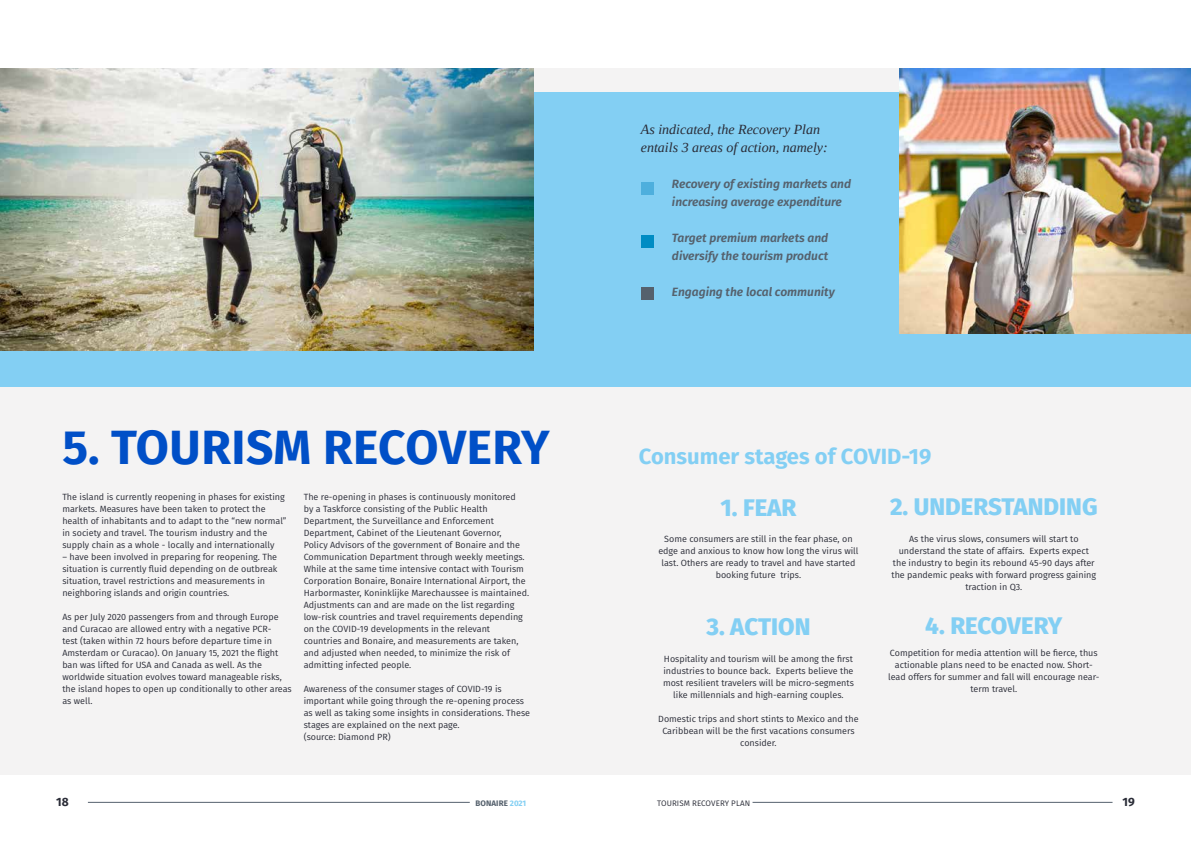
<style>
.page{position:relative;width:1191px;height:842px;background:#fff}
.page>*{position:absolute;margin:0;border:0;box-sizing:border-box;transform-origin:0 0}
.t1{font:700 48px "Fira Sans";letter-spacing:.01em;color:#004fc7}
.t2{font:800 24px "Fira Sans";color:#83cff3}
.t3{font:700 22px "Fira Sans";color:#83cff3}
.t4{font:italic 14px/18px "Liberation Serif";color:#2a2c37}
.t5{font:italic 600 12px/18px "Fira Sans";color:#55616d}
.t6{font:700 12px "Fira Sans";color:#2a2c37}
.t7{font:9px/12px "Fira Sans";color:#2a2c37;text-align:center}
.t8{font:8px "Fira Sans";letter-spacing:.01em;color:#2a2c37}
.t9{font:700 8px "Fira Sans";letter-spacing:.01em;color:#55616d}
.s1{color:#83cff3}
</style>
<div class="page">
<div style="left:0;top:68px;width:1191px;height:707px;background:#f4f3f3"></div>
<div style="left:0;top:92px;width:1191px;height:294px;background:#83cff3"></div>
<div style="left:641px;top:287px;width:12px;height:12px;background:#55616d"></div>
<div style="left:641px;top:182px;width:12px;height:12px;background:#4eafdd"></div>
<div style="left:641px;top:236px;width:12px;height:12px;background:#008cc3"></div>
<img style="left:0;top:68px;width:533px;height:282px">
<img style="left:899px;top:68px;width:292px;height:265px">
<hr style="left:88px;top:802px;width:382px;height:1px;background:#55616d">
<hr style="left:752px;top:802px;width:360px;height:1px;background:#55616d">
<h3 class="t4" style="left:641px;top:120px;width:188px">As indicated, the Recovery Plan entails 3 areas of action, namely:</h3>
<h1 class="t1" style="left:62px;top:407px;width:488px">5. TOURISM RECOVERY</h1>
<p class="t7" style="left:62px;top:491px;width:226px;text-align:left">The island is currently reopening in phases for existing markets. Measures have been taken to protect the health of inhabitants and to adapt to the “new normal” in society and travel. The tourism industry and the supply chain as a whole - locally and internationally</p>
<p class="t7" style="left:62px;top:551px;width:217px;text-align:left">– have been involved in preparing for reopening. The situation is currently fluid depending on de outbreak situation, travel restrictions and measurements in neighboring islands and origin countries.</p>
<p class="t7" style="left:62px;top:611px;width:231px;text-align:left">As per July 2020 passengers from and through Europe and Curacao are allowed entry with a negative PCR-<br>test (taken within 72 hours before departure time in Amsterdam or Curacao). On January 15, 2021 the flight ban was lifted for USA and Canada as well. As the worldwide situation evolves toward manageable risks, the island hopes to open up conditionally to other areas as well.</p>
<p class="t7" style="left:304px;top:491px;width:227px;text-align:left">The re-opening in phases is continuously monitored<br>by a Taskforce consisting of the Public Health Department, the Surveillance and Enforcement Department, Cabinet of the Lieutenant Governor,<br>Policy Advisors of the government of Bonaire and the Communication Department through weekly meetings.<br>While at the same time intensive contact with Tourism Corporation Bonaire, Bonaire International Airport, the Harbormaster, Koninklijke Marechaussee is maintained.<br>Adjustments can and are made on the list regarding low-risk countries and travel requirements depending on the COVID-19 developments in the relevant countries and Bonaire, and measurements are taken, and adjusted when needed, to minimize the risk of admitting infected people.</p>
<p class="t7" style="left:304px;top:683px;width:228px;text-align:left">Awareness of the consumer stages of COVID-19 is important while going through the re-opening process as well as taking some insights in considerations. These stages are explained on the next page.<br>(source: Diamond PR)</p>
<h3 class="t5" style="left:672px;top:174px;width:181px">Recovery of existing markets and increasing average expenditure</h3>
<h3 class="t5" style="left:672px;top:228px;width:158px">Target premium markets and diversify the tourism product</h3>
<h3 class="t5" style="left:672px;top:282px;width:164px">Engaging the local community</h3>
<h3 class="t3" style="left:639px;top:438px;width:294px">Consumer stages of COVID-19</h3>
<h2 class="t2" style="left:720px;top:487px;width:77px">1. FEAR</h2>
<p class="t7" style="left:658px;top:533px;width:202px">Some consumers are still in the fear phase, on edge and anxious to know how long the virus will last. Others are ready to travel and have started booking future trips.</p>
<h2 class="t2" style="left:706px;top:606px;width:106px">3. ACTION</h2>
<p class="t7" style="left:663px;top:653px;width:192px">Hospitality and tourism will be among the first industries to bounce back. Experts believe the most resilient travelers will be micro-segments like millennials and high-earning couples.</p>
<p class="t7" style="left:658px;top:713px;width:202px">Domestic trips and short stints to Mexico and the<br>Caribbean will be the first vacations consumers consider.</p>
<h2 class="t2" style="left:890px;top:486px;width:209px">2. UNDERSTANDING</h2>
<p class="t7" style="left:891px;top:533px;width:206px">As the virus slows, consumers will start to understand the state of affairs. Experts expect the industry to begin its rebound 45-90 days after the pandemic peaks with forward progress gaining traction in Q3.</p>
<h2 class="t2" style="left:925px;top:605px;width:138px">4. RECOVERY</h2>
<p class="t7" style="left:888px;top:647px;width:213px">Competition for media attention will be fierce, thus actionable plans need to be enacted now. Short&shy;lead offers for summer and fall will encourage near&shy;term travel.</p>
<h3 class="t6" style="left:56px;top:792px;width:14px">18</h3>
<p class="t9" style="left:475px;top:797px;width:52px">BONAIRE <span class="s1">2021</span></p>
<p class="t8" style="left:657px;top:797px;width:94px">TOURISM RECOVERY PLAN</p>
<h3 class="t6" style="left:1122px;top:792px;width:14px">19</h3>
</div>
